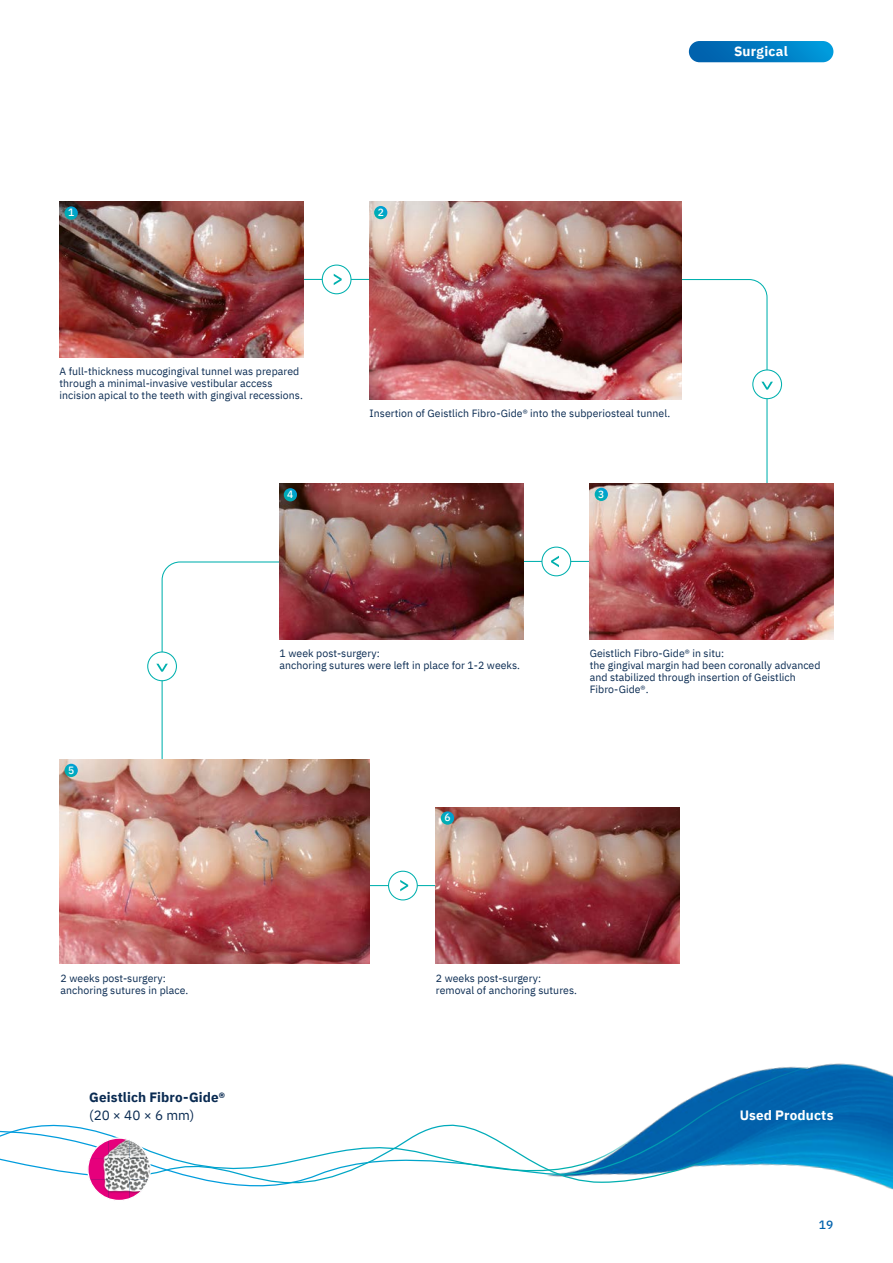
<style>
.page{position:relative;width:893px;height:1263px;background:#fff}
.page>*{position:absolute;margin:0;border:0;box-sizing:border-box;transform-origin:0 0}
.t1{font:700 13.5px "IBM Plex Sans";letter-spacing:.01em;color:#fff}
.t2{font:700 13.5px "IBM Plex Sans";letter-spacing:.005em;color:#092a51}
.t3{font:13.5px "IBM Plex Sans";color:#092a51}
.t4{font:500 12px "IBM Plex Sans";color:#0062ad}
.t5{font:10.5px/12px "IBM Plex Sans";letter-spacing:.005em;color:#092a51}
.t6{font:500 10.5px "IBM Plex Sans";color:#fff}
</style>
<div class="page">
<img style="left:810px;top:1063px;width:83px;height:127px">
<svg style="left:703px;top:1066px;width:107px;height:101px;background:#2e87c1"></svg>
<svg style="left:649px;top:1091px;width:121px;height:87px"></svg>
<svg style="left:0;top:1124px;width:649px;height:63px"></svg>
<hr style="left:299px;top:885px;width:320px;height:1px;background:#00b0ae">
<div style="left:389px;top:871px;width:28px;height:29px;background:#fff;border-radius:50%"></div>
<div style="left:388px;top:871px;width:30px;height:29px;border:1px solid #00b0ae;border-radius:50%"></div>
<svg style="left:400px;top:880px;width:8px;height:11px"></svg>
<img style="left:436px;top:807px;width:244px;height:156px">
<div style="left:147px;top:651px;width:30px;height:30px;border:1px solid #00b0ae;border-radius:50%"></div>
<svg style="left:156px;top:561px;width:133px;height:199px"></svg>
<img style="left:60px;top:760px;width:310px;height:203px">
<hr style="left:496px;top:561px;width:188px;height:1px;background:#00b0ae">
<div style="left:542px;top:547px;width:29px;height:29px;background:#fff;border-radius:50%"></div>
<div style="left:541px;top:547px;width:30px;height:29px;border:1px solid #00b0ae;border-radius:50%"></div>
<svg style="left:551px;top:556px;width:8px;height:11px"></svg>
<hr style="left:293px;top:279px;width:187px;height:1px;background:#00b0ae">
<div style="left:322px;top:265px;width:29px;height:29px;background:#fff;border-radius:50%"></div>
<div style="left:322px;top:265px;width:29px;height:29px;border:1px solid #00b0ae;border-radius:50%"></div>
<svg style="left:334px;top:274px;width:8px;height:11px"></svg>
<div style="left:752px;top:369px;width:30px;height:30px;border:1px solid #00b0ae;border-radius:50%"></div>
<svg style="left:663px;top:278px;width:110px;height:205px"></svg>
<img style="left:60px;top:201px;width:243px;height:156px">
<img style="left:280px;top:483px;width:243px;height:156px">
<img style="left:590px;top:483px;width:243px;height:156px">
<img style="left:370px;top:201px;width:311px;height:198px">
<svg style="left:65px;top:206px;width:13px;height:14px"></svg>
<svg style="left:374px;top:206px;width:13px;height:13px"></svg>
<svg style="left:595px;top:488px;width:13px;height:13px"></svg>
<svg style="left:441px;top:811px;width:13px;height:14px"></svg>
<svg style="left:65px;top:764px;width:13px;height:13px"></svg>
<svg style="left:284px;top:488px;width:13px;height:13px"></svg>
<svg style="left:87px;top:1137px;width:64px;height:64px"></svg>
<div style="left:689px;top:41px;width:144px;height:21px;background:linear-gradient(to right,#005ba8,#009adb);border-radius:11px"></div>
<p class="t6" style="left:68px;top:204px;width:8px">1</p>
<p class="t6" style="left:378px;top:204px;width:8px">2</p>
<p class="t5" style="left:60px;top:365px;width:245px">A full-thickness mucogingival tunnel was prepared through a minimal-invasive vestibular access incision apical to the teeth with gingival recessions.</p>
<p class="t6" style="left:287px;top:486px;width:8px">4</p>
<p class="t5" style="left:370px;top:407px;width:302px">Insertion of Geistlich Fibro-Gide® into the subperiosteal tunnel.</p>
<p class="t6" style="left:598px;top:486px;width:8px">3</p>
<p class="t1" style="left:734px;top:40px;width:55px">Surgical</p>
<p class="t6" style="left:68px;top:762px;width:8px">5</p>
<p class="t5" style="left:280px;top:647px;width:242px">1 week post-surgery:<br>anchoring sutures were left in place for 1-2 weeks.</p>
<p class="t5" style="left:590px;top:647px;width:232px">Geistlich Fibro-Gide® in situ:<br>the gingival margin had been coronally advanced and stabilized through insertion of Geistlich Fibro-Gide®.</p>
<p class="t6" style="left:444px;top:809px;width:8px">6</p>
<p class="t5" style="left:61px;top:971px;width:129px">2 weeks post-surgery: anchoring sutures in place.</p>
<p class="t5" style="left:436px;top:971px;width:143px">2 weeks post-surgery: removal of anchoring sutures.</p>
<p class="t2" style="left:89px;top:1086px;width:137px">Geistlich Fibro-Gide®</p>
<p class="t3" style="left:89px;top:1104px;width:106px">(20 × 40 × 6 mm)</p>
<p class="t1" style="left:740px;top:1104px;width:95px">Used Products</p>
<p class="t4" style="left:819px;top:1216px;width:16px">19</p>
</div>
